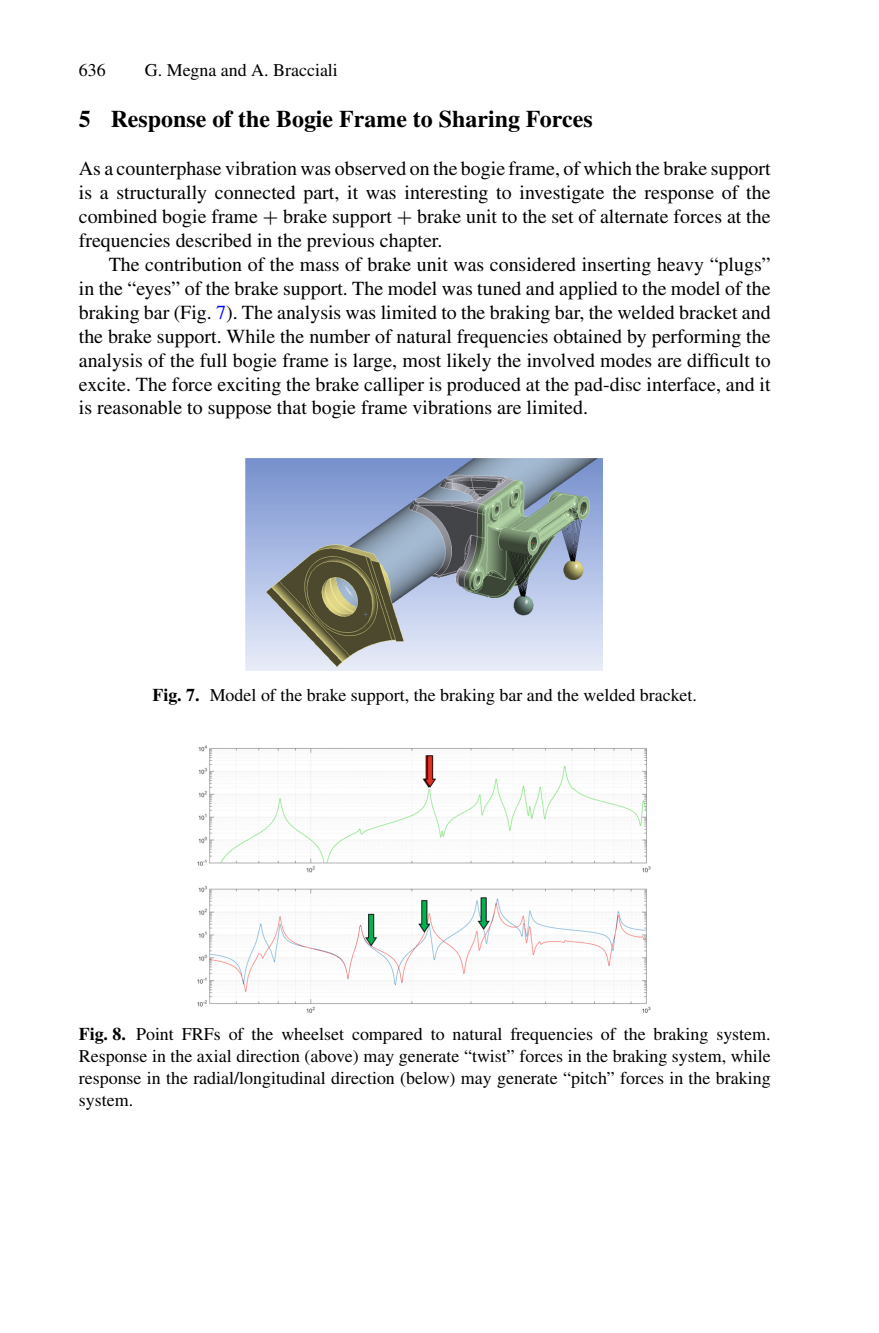
<style>
.page{position:relative;width:879px;height:1333px;background:#fff}
.page>*{position:absolute;margin:0;border:0;box-sizing:border-box;transform-origin:0 0}
.t1{font:24px "Times Bold 16";color:#000}
.t2{font:20px/24px "Times Roman 24";color:#000;text-align:justify}
.t3{font:18px/22px "Times Roman 24";color:#000;text-align:justify}
.s1{font-family:"MTSYN32"}
.s2{color:#00f}
.s3{font-family:"Times Bold 16"}
</style>
<div class="page">
<img style="left:246px;top:458px;width:357px;height:212px">
<img style="left:198px;top:745px;width:452px;height:267px">
<p class="t3" style="left:79px;top:60px;width:28px">636</p>
<p class="t3" style="left:145px;top:60px;width:194px">G. Megna and A. Bracciali</p>
<p class="t1" style="left:79px;top:111px;width:515px">5 Response of the Bogie Frame to Sharing Forces</p>
<p class="t2" style="left:79px;top:158px;width:693px">As a counterphase vibration was observed on the bogie frame, of which the brake support is a structurally connected part, it was interesting to investigate the response of the combined bogie frame <span class="s1">+</span> brake support <span class="s1">+</span> brake unit to the set of alternate forces at the frequencies described in the previous chapter.</p>
<p class="t2" style="left:79px;top:254px;width:693px;text-indent:30px">The contribution of the mass of brake unit was considered inserting heavy “plugs” in the “eyes” of the brake support. The model was tuned and applied to the model of the braking bar (Fig. <span class="s2">7</span>). The analysis was limited to the braking bar, the welded bracket and the brake support. While the number of natural frequencies obtained by performing the analysis of the full bogie frame is large, most likely the involved modes are difficult to excite. The force exciting the brake calliper is produced at the pad-disc interface, and it is reasonable to suppose that bogie frame vibrations are limited.</p>
<p class="t3" style="left:152px;top:685px;width:546px"><span class="s3">Fig. 7.</span> Model of the brake support, the braking bar and the welded bracket.</p>
<p class="t3" style="left:79px;top:1025px;width:693px"><span class="s3">Fig. 8.</span> Point FRFs of the wheelset compared to natural frequencies of the braking system.<br>Response in the axial direction (above) may generate “twist” forces in the braking system, while response in the radial/longitudinal direction (below) may generate “pitch” forces in the braking system.</p>
</div>
